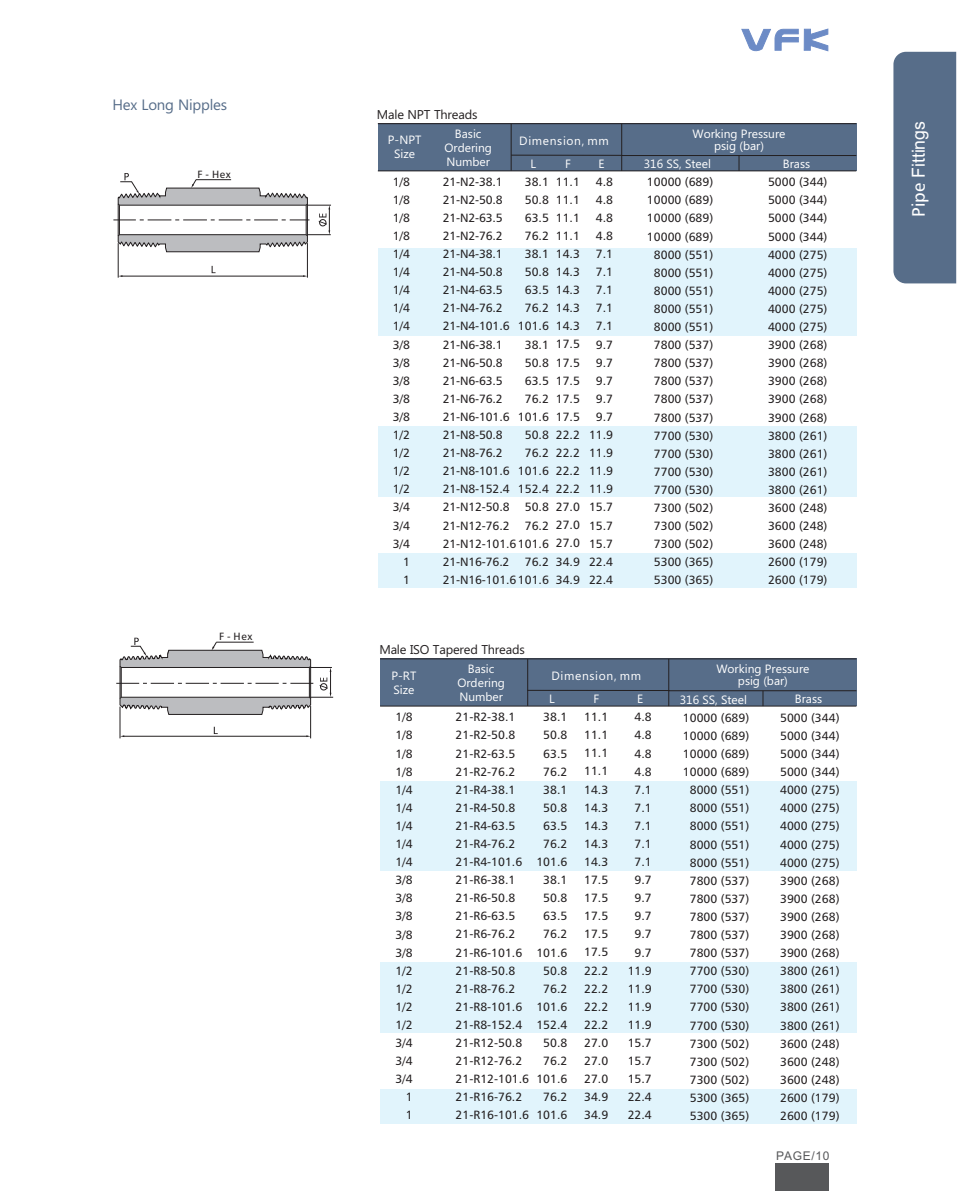
<style>
.page{position:relative;width:957px;height:1191px;background:#fff}
.page>*{position:absolute;margin:0;border:0;box-sizing:border-box;transform-origin:0 0}
.t1{font:18px "Arial";color:#fff}
.t2{font:15px "Ebrima";letter-spacing:-.015em;color:#576d89}
.t3{font:12.75px "Ebrima";letter-spacing:-.015em;color:#231f20}
.t4{font:12px/18.1px "Humanist 777 BT Roman B";color:#231f20;text-align:center}
.t5{font:12px/14px "Ebrima";color:#fff;text-align:center}
.t6{font:12px "Ebrima";letter-spacing:.055em;color:#fff}
.t7{font:12px "Arial";letter-spacing:.055em;color:#57585a}
.t8{font:10.5px "Humanist 777 BT Roman B";letter-spacing:.06em;color:#231f20}
.s1{font-family:"Humanist 777 BT Roman B"}
</style>
<div class="page">
<hr style="left:123px;top:736px;width:184px;height:1px;background:#231f20">
<hr style="left:120px;top:706px;width:1px;height:32px;background:#231f20">
<hr style="left:310px;top:706px;width:1px;height:32px;background:#231f20">
<svg style="left:116px;top:637px;width:217px;height:78px"></svg>
<hr style="left:121px;top:276px;width:183px;height:1px;background:#231f20">
<hr style="left:118px;top:243px;width:1px;height:35px;background:#231f20">
<hr style="left:307px;top:243px;width:1px;height:35px;background:#231f20">
<svg style="left:113px;top:173px;width:218px;height:79px"></svg>
<div style="left:378px;top:124px;width:478px;height:47px;background:#576d89"></div>
<hr style="left:622px;top:155px;width:234px;height:1px;background:#231f20">
<svg style="left:739px;top:156px;width:1px;height:15px"></svg>
<hr style="left:378px;top:171px;width:478px;height:1px;background:#231f20">
<div style="left:378px;top:426px;width:478px;height:71px;background:#e1f4fc"></div>
<div style="left:378px;top:553px;width:478px;height:34px;background:#e1f4fc"></div>
<div style="left:378px;top:248px;width:478px;height:87px;background:#e1f4fc"></div>
<div style="left:380px;top:962px;width:476px;height:70px;background:#e1f4fc"></div>
<div style="left:380px;top:1089px;width:476px;height:34px;background:#e1f4fc"></div>
<div style="left:380px;top:781px;width:476px;height:89px;background:#e1f4fc"></div>
<div style="left:380px;top:659px;width:476px;height:47px;background:#576d89"></div>
<hr style="left:380px;top:706px;width:476px;height:1px;background:#231f20">
<hr style="left:668px;top:690px;width:188px;height:1px;background:#231f20">
<svg style="left:762px;top:691px;width:1px;height:15px"></svg>
<svg style="left:511px;top:124px;width:111px;height:47px"></svg>
<svg style="left:527px;top:659px;width:142px;height:47px"></svg>
<hr style="left:378px;top:123px;width:478px;height:1px;background:#231f20">
<hr style="left:380px;top:658px;width:476px;height:1px;background:#231f20">
<svg style="left:741px;top:28px;width:87px;height:24px"></svg>
<div style="left:775px;top:1163px;width:53px;height:28px;background:#57585a"></div>
<div style="left:893px;top:52px;width:63px;height:231px;background:#576d89"></div>
<p class="t2" style="left:112px;top:99px;width:116px">Hex Long Nipples</p>
<p class="t8" style="left:197px;top:170px;width:35px">F - Hex</p>
<p class="t8" style="left:219px;top:631px;width:35px">F - Hex</p>
<p class="t3" style="left:377px;top:110px;width:102px">Male NPT Threads</p>
<p class="t5" style="left:388px;top:134px;width:35px">P-NPT<br>Size</p>
<p class="t5" style="left:444px;top:127px;width:49px">Basic<br>Ordering<br>Number</p>
<p class="t5" style="left:692px;top:129px;width:95px;line-height:12px">Working Pressure psig (bar)</p>
<p class="t6" style="left:519px;top:136px;width:91px">Dimension, mm</p>
<p class="t5" style="left:530px;top:158px;width:7px">L</p>
<p class="t5" style="left:565px;top:158px;width:7px">F</p>
<p class="t5" style="left:598px;top:158px;width:8px">E</p>
<p class="t5" style="left:783px;top:158px;width:29px">Brass</p>
<p class="t5" style="left:644px;top:158px;width:69px">316 SS, Steel</p>
<p class="t4" style="left:443px;top:173px;width:68px;text-align:left">21-N2-38.1<br>21-N2-50.8<br>21-N2-63.5<br>21-N2-76.2<br>21-N4-38.1<br>21-N4-50.8<br>21-N4-63.5<br>21-N4-76.2<br>21-N4-101.6<br>21-N6-38.1<br>21-N6-50.8<br>21-N6-63.5<br>21-N6-76.2<br>21-N6-101.6<br>21-N8-50.8<br>21-N8-76.2<br>21-N8-101.6<br>21-N8-152.4<br>21-N12-50.8<br>21-N12-76.2</p>
<p class="t4" style="left:443px;top:553px;width:68px">21-N16-76.2</p>
<p class="t4" style="left:393px;top:173px;width:19px;text-align:right">1/8<br>1/8<br>1/8<br>1/8<br>1/4<br>1/4<br>1/4<br>1/4<br>1/4<br>3/8<br>3/8<br>3/8<br>3/8<br>3/8<br>1/2<br>1/2<br>1/2<br>1/2<br>3/4<br>3/4<br>3/4<br>1<br>1</p>
<p class="t4" style="left:443px;top:173px;width:108px;text-align:right">38.1<br>50.8<br>63.5<br>76.2<br>38.1<br>50.8<br>63.5<br>76.2<br>101.6<br>38.1<br>50.8<br>63.5<br>76.2<br>101.6<br>50.8<br>76.2<br>101.6<br>152.4<br>50.8<br>76.2<br>21-N12-101.6101.6<br>76.2<br>21-N16-101.6101.6</p>
<p class="t4" style="left:556px;top:173px;width:26px;text-align:justify">11.1<br>11.1<br>11.1<br>11.1<br>14.3<br>14.3<br>14.3<br>14.3<br>14.3<br>17.5<br>17.5<br>17.5<br>17.5<br>17.5<br>22.2<br>22.2<br>22.2<br>22.2<br>27.0<br>27.0<br>27.0<br>34.9<br>34.9</p>
<p class="t4" style="left:589px;top:173px;width:26px">4.8<br>4.8<br>4.8<br>4.8<br>7.1<br>7.1<br>7.1<br>7.1<br>7.1<br>9.7<br>9.7<br>9.7<br>9.7<br>9.7<br>11.9<br>11.9<br>11.9<br>11.9<br>15.7<br>15.7<br>15.7<br>22.4<br>22.4</p>
<p class="t4" style="left:647px;top:174px;width:68px">10000 (689)<br>10000 (689)<br>10000 (689)<br>10000 (689)<br>8000 (551)<br>8000 (551)<br>8000 (551)<br>8000 (551)<br>8000 (551)<br>7800 (537)<br>7800 (537)<br>7800 (537)<br>7800 (537)<br>7800 (537)<br>7700 (530)<br>7700 (530)<br>7700 (530)<br>7700 (530)<br>7300 (502)<br>7300 (502)<br>7300 (502)<br>5300 (365)<br>5300 (365)</p>
<p class="t4" style="left:768px;top:174px;width:61px;text-align:justify">5000 (344)<br>5000 (344)<br>5000 (344)<br>5000 (344)<br>4000 (275)<br>4000 (275)<br>4000 (275)<br>4000 (275)<br>4000 (275)<br>3900 (268)<br>3900 (268)<br>3900 (268)<br>3900 (268)<br>3900 (268)<br>3800 (261)<br>3800 (261)<br>3800 (261)<br>3800 (261)<br>3600 (248)<br>3600 (248)<br>3600 (248)<br>2600 (179)<br>2600 (179)</p>
<p class="t3" style="left:379px;top:645px;width:147px">Male ISO Tapered Threads</p>
<p class="t5" style="left:391px;top:669px;width:26px;text-align:left">P-RT<br>Size</p>
<p class="t5" style="left:457px;top:663px;width:49px">Basic<br>Ordering<br>Number</p>
<p class="t5" style="left:716px;top:664px;width:95px;line-height:12px">Working Pressure psig (bar)</p>
<p class="t6" style="left:551px;top:671px;width:91px">Dimension, mm</p>
<p class="t5" style="left:549px;top:693px;width:7px">L</p>
<p class="t5" style="left:593px;top:693px;width:7px">F</p>
<p class="t5" style="left:637px;top:693px;width:8px">E</p>
<p class="t5" style="left:795px;top:693px;width:29px">Brass</p>
<p class="t5" style="left:680px;top:693px;width:69px">316 SS, Steel</p>
<p class="t4" style="left:396px;top:709px;width:19px;text-align:right">1/8<br>1/8<br>1/8<br>1/8<br>1/4<br>1/4<br>1/4<br>1/4<br>1/4<br>3/8<br>3/8<br>3/8<br>3/8<br>3/8<br>1/2<br>1/2<br>1/2<br>1/2<br>3/4<br>3/4<br>3/4<br>1<br>1</p>
<p class="t4" style="left:536px;top:709px;width:32px">38.1<br>50.8<br>63.5<br>76.2<br>38.1<br>50.8<br>63.5<br>76.2<br>101.6<br>38.1<br>50.8<br>63.5<br>76.2<br>101.6<br>50.8<br>76.2<br>101.6<br>152.4<br>50.8<br>76.2<br>101.6<br>76.2<br>101.6</p>
<p class="t4" style="left:584px;top:709px;width:26px;text-align:justify">11.1<br>11.1<br>11.1<br>11.1<br>14.3<br>14.3<br>14.3<br>14.3<br>14.3<br>17.5<br>17.5<br>17.5<br>17.5<br>17.5<br>22.2<br>22.2<br>22.2<br>22.2<br>27.0<br>27.0<br>27.0<br>34.9<br>34.9</p>
<p class="t4" style="left:628px;top:709px;width:26px">4.8<br>4.8<br>4.8<br>4.8<br>7.1<br>7.1<br>7.1<br>7.1<br>7.1<br>9.7<br>9.7<br>9.7<br>9.7<br>9.7<br>11.9<br>11.9<br>11.9<br>11.9<br>15.7<br>15.7<br>15.7<br>22.4<br>22.4</p>
<p class="t4" style="left:683px;top:709px;width:68px">10000 (689)<br>10000 (689)<br>10000 (689)<br>10000 (689)<br>8000 (551)<br>8000 (551)<br>8000 (551)<br>8000 (551)<br>8000 (551)<br>7800 (537)<br>7800 (537)<br>7800 (537)<br>7800 (537)<br>7800 (537)<br>7700 (530)<br>7700 (530)<br>7700 (530)<br>7700 (530)<br>7300 (502)<br>7300 (502)<br>7300 (502)<br>5300 (365)<br>5300 (365)</p>
<p class="t4" style="left:780px;top:709px;width:61px;text-align:justify">5000 (344)<br>5000 (344)<br>5000 (344)<br>5000 (344)<br>4000 (275)<br>4000 (275)<br>4000 (275)<br>4000 (275)<br>4000 (275)<br>3900 (268)<br>3900 (268)<br>3900 (268)<br>3900 (268)<br>3900 (268)<br>3800 (261)<br>3800 (261)<br>3800 (261)<br>3800 (261)<br>3600 (248)<br>3600 (248)<br>3600 (248)<br>2600 (179)<br>2600 (179)</p>
<p class="t4" style="left:455px;top:709px;width:75px;text-align:left">21-R2-38.1<br>21-R2-50.8<br>21-R2-63.5<br>21-R2-76.2<br>21-R4-38.1<br>21-R4-50.8<br>21-R4-63.5<br>21-R4-76.2<br>21-R4-101.6<br>21-R6-38.1<br>21-R6-50.8<br>21-R6-63.5<br>21-R6-76.2<br>21-R6-101.6<br>21-R8-50.8<br>21-R8-76.2<br>21-R8-101.6<br>21-R8-152.4<br>21-R12-50.8<br>21-R12-76.2<br>21-R12-101.6<br>21-R16-76.2<br>21-R16-101.6</p>
<p class="t7" style="left:776px;top:1151px;width:55px">PAGE/10</p>
<h1 class="t1" style="left:912px;top:216px;width:104px;rotate:-90deg"><span class="s1">Weld</span> Fi tings</h1>
<h1 class="t1" style="left:912px;top:216px;width:97px;rotate:-90deg"><span class="s1">Pipe</span> Fittings</h1>
</div>
